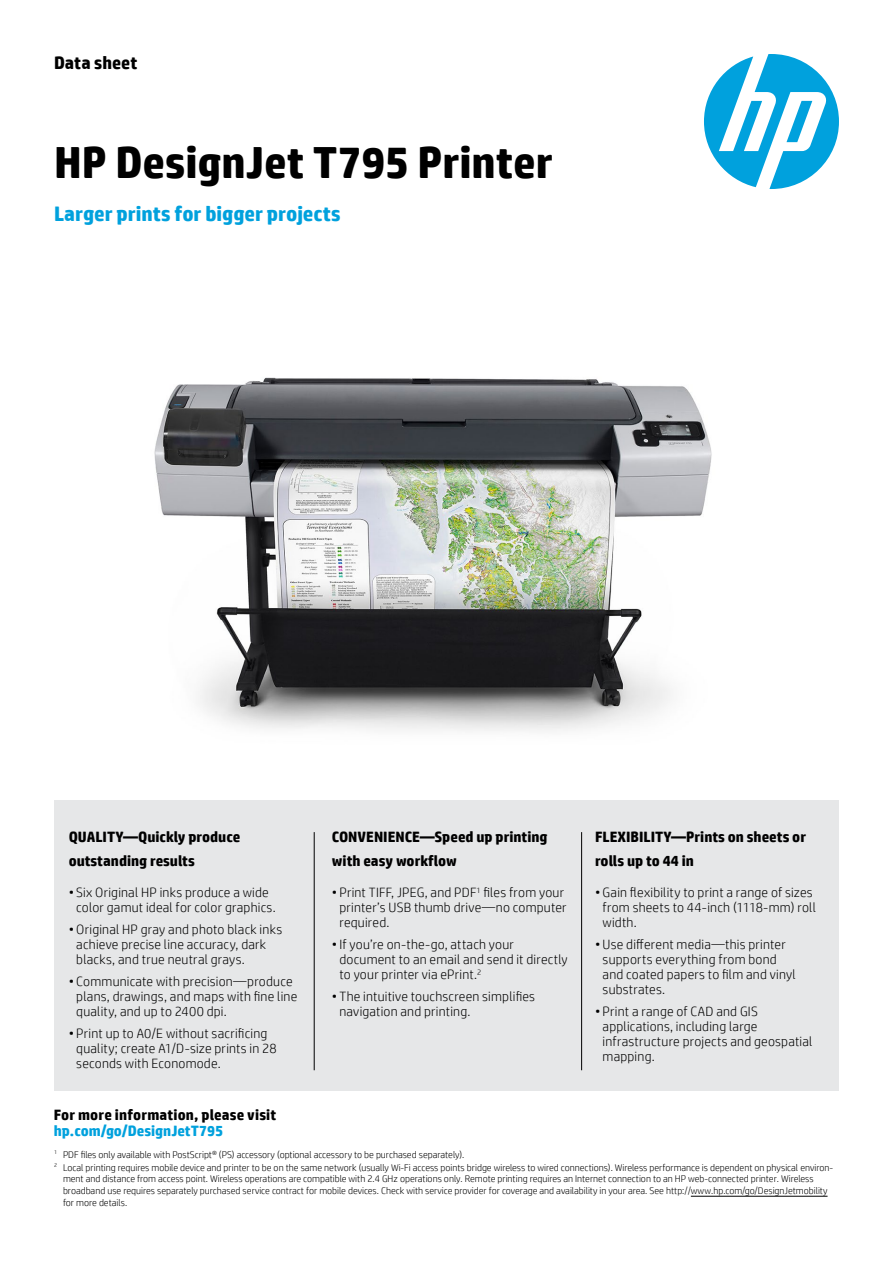
<style>
.page{position:relative;width:893px;height:1263px;background:#fff}
.page>*{position:absolute;margin:0;border:0;box-sizing:border-box;transform-origin:0 0}
.t1{font:700 45px "HP Simplified";color:#000}
.t2{font:700 21px "HP Simplified";color:#00a1dd}
.t3{font:700 18px "HP Simplified";color:#000}
.t4{font:700 15px/24px "HP Simplified";color:#000}
.t5{font:700 15px "HP Simplified";color:#00a1dd}
.t6{font:300 13.5px/15px "HP Simplified";letter-spacing:.015em;color:#000}
.t7{font:300 9.75px/11.7px "HP Simplified";color:#000}
</style>
<div class="page">
<svg style="left:704px;top:54px;width:135px;height:135px"></svg>
<img style="left:154px;top:377px;width:558px;height:354px">
<hr style="left:691px;top:1196px;width:136px;height:1px;background:#000">
<div style="left:54px;top:800px;width:785px;height:291px;background:#e6e7e8"></div>
<hr style="left:581px;top:832px;width:1px;height:238px;background:#000">
<hr style="left:314px;top:832px;width:1px;height:238px;background:#000">
<h3 class="t3" style="left:54px;top:51px;width:85px">Data sheet</h3>
<h1 class="t1" style="left:54px;top:133px;width:500px">HP DesignJet T795 Printer</h1>
<h2 class="t2" style="left:54px;top:200px;width:288px">Larger prints for bigger projects</h2>
<p class="t4" style="left:69px;top:825px;width:173px">QUALITY—Quickly produce outstanding results</p>
<p class="t6" style="left:69px;top:885px;width:209px;text-align:center">• Six Original HP inks produce a wide color gamut ideal for color graphics.</p>
<p class="t6" style="left:76px;top:921px;width:207px;text-indent:-8px">• Original HP gray and photo black inks achieve precise line accuracy, dark blacks, and true neutral grays.</p>
<p class="t6" style="left:76px;top:973px;width:222px;text-indent:-8px">• Communicate with precision—produce plans, drawings, and maps with fine line quality, and up to 2400 dpi.</p>
<p class="t6" style="left:76px;top:1025px;width:202px;text-indent:-8px">• Print up to A0/E without sacrificing quality; create A1/D-size prints in 28 seconds with Economode.</p>
<p class="t4" style="left:54px;top:1103px;width:224px">For more information, please visit</p>
<p class="t5" style="left:54px;top:1121px;width:171px">hp.com/go/DesignJetT795</p>
<p class="t4" style="left:332px;top:825px;width:217px">CONVENIENCE—Speed up printing with easy workflow</p>
<p class="t6" style="left:339px;top:885px;width:229px;text-indent:-8px">• Print TIFF, JPEG, and PDF<sup>1</sup> files from your printer’s USB thumb drive—no computer required.</p>
<p class="t6" style="left:339px;top:936px;width:230px;text-indent:-8px">•If you’re on-the-go, attach your document to an email and send it directly to your printer via ePrint.<sup>2</sup></p>
<p class="t6" style="left:339px;top:988px;width:197px;text-indent:-8px">• The intuitive touchscreen simplifies navigation and printing.</p>
<p class="t4" style="left:595px;top:825px;width:213px">FLEXIBILITY—Prints on sheets or rolls up to 44 in</p>
<p class="t6" style="left:603px;top:885px;width:215px;text-indent:-8px">• Gain flexibility to print a range of sizes from sheets to 44-inch (1118-mm) roll width.</p>
<p class="t6" style="left:603px;top:936px;width:195px;text-indent:-8px">• Use different media—this printer supports everything from bond and coated papers to film and vinyl substrates.</p>
<p class="t6" style="left:603px;top:1003px;width:211px;text-indent:-8px">• Print a range of CAD and GIS applications, including large infrastructure projects and geospatial mapping.</p>
<p class="t7" style="left:54px;top:1147px;width:781px;line-height:13px"><sup>1</sup> PDF files only available with PostScript® (PS) accessory (optional accessory to be purchased separately).<br><sup>2</sup> Local printing requires mobile device and printer to be on the same network (usually Wi-Fi access points bridge wireless to wired connections). Wireless performance is dependent on physical environ-</p>
<p class="t7" style="left:63px;top:1173px;width:766px">ment and distance from access point. Wireless operations are compatible with 2.4 GHz operations only. Remote printing requires an Internet connection to an HP web-connected printer. Wireless broadband use requires separately purchased service contract for mobile devices. Check with service provider for coverage and availability in your area. See http://www.hp.com/go/DesignJetmobility for more details.</p>
</div>
